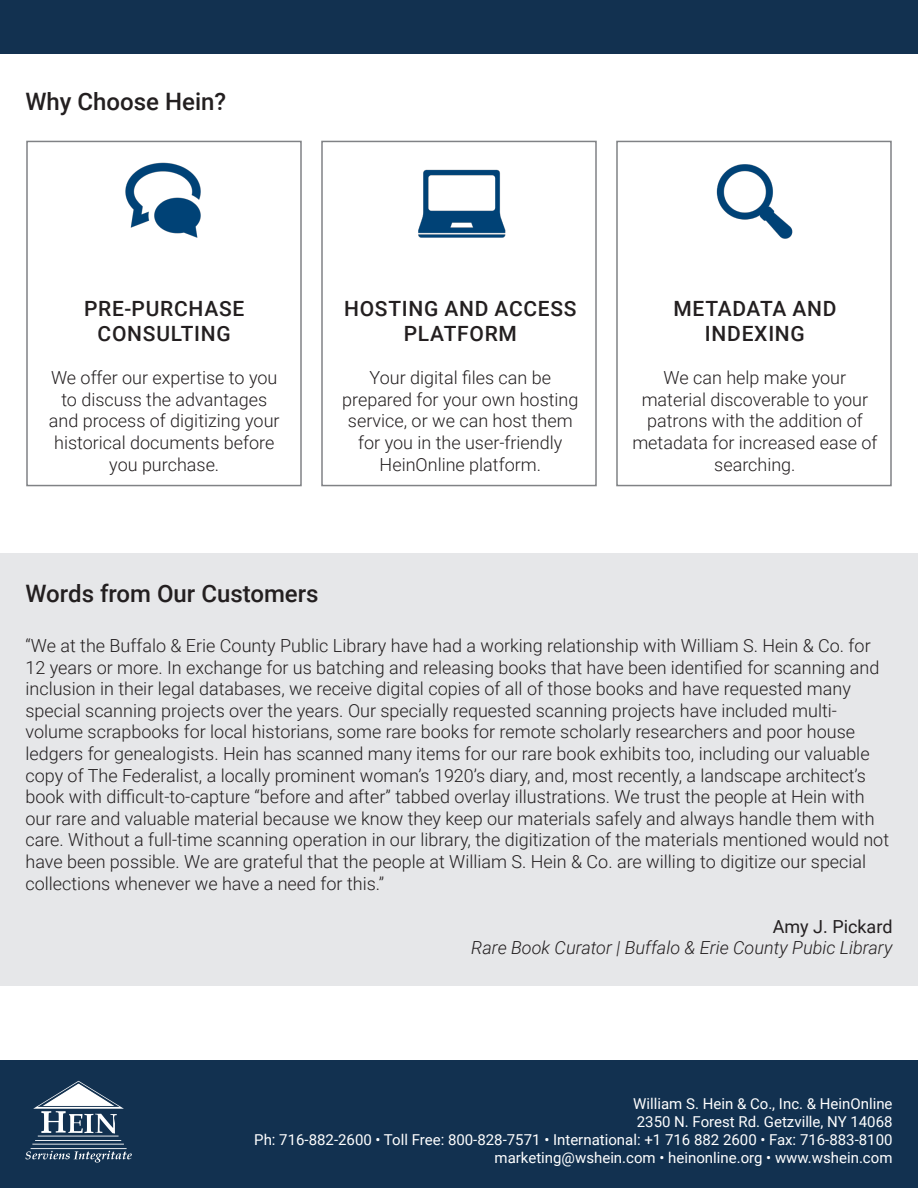
<style>
.page{position:relative;width:918px;height:1188px;background:#fff}
.page>*{position:absolute;margin:0;border:0;box-sizing:border-box;transform-origin:0 0}
.t1{font:500 24px "Roboto";color:#231f20}
.t2{font:500 21px/25.2px "Roboto";letter-spacing:.035em;color:#231f20;text-align:center}
.t3{font:300 18px/21.6px "Roboto";color:#231f20;text-align:center}
.t4{font:italic 300 18px "Roboto";color:#231f20}
.t5{font:18px "Roboto";color:#231f20}
.t6{font:15px/18px "Roboto";color:#fff;text-align:right}
</style>
<div class="page">
<div style="left:26px;top:141px;width:276px;height:345px;border:2px solid #808285"></div>
<div style="left:0;top:553px;width:918px;height:433px;background:#e6e7e9"></div>
<div style="left:321px;top:141px;width:276px;height:345px;border:2px solid #808285"></div>
<div style="left:616px;top:141px;width:276px;height:345px;border:2px solid #808285"></div>
<img style="left:125px;top:162px;width:76px;height:76px">
<img style="left:418px;top:169px;width:88px;height:69px">
<img style="left:716px;top:164px;width:77px;height:75px">
<div style="left:0;top:1061px;width:918px;height:127px;background:#123150"></div>
<svg style="left:26px;top:1081px;width:106px;height:81px"></svg>
<div style="left:0;top:0;width:918px;height:54px;background:#123150"></div>
<h1 class="t1" style="left:26px;top:85px;width:202px">Why Choose Hein?</h1>
<p class="t2" style="left:84px;top:295px;width:162px">PRE-PURCHASE<br>CONSULTING</p>
<p class="t3" style="left:49px;top:366px;width:232px">We offer our expertise to you to discuss the advantages and process of digitizing your historical documents before you purchase.</p>
<p class="t2" style="left:344px;top:295px;width:234px">HOSTING AND ACCESS<br>PLATFORM</p>
<p class="t3" style="left:342px;top:366px;width:238px">Your digital files can be prepared for your own hosting service, or we can host them for you in the user-friendly<br>HeinOnline platform.</p>
<p class="t2" style="left:673px;top:295px;width:164px">METADATA AND<br>INDEXING</p>
<p class="t3" style="left:632px;top:366px;width:247px">We can help make your material discoverable to your patrons with the addition of metadata for increased ease of searching.</p>
<h1 class="t1" style="left:26px;top:576px;width:295px">Words from Our Customers</h1>
<p class="t3" style="left:26px;top:634px;width:865px;text-align:left">“We at the Buffalo &amp; Erie County Public Library have had a working relationship with William S. Hein &amp; Co. for 12 years or more. In exchange for us batching and releasing books that have been identified for scanning and inclusion in their legal databases, we receive digital copies of all of those books and have requested many special scanning projects over the years. Our specially requested scanning projects have included multi&shy;volume scrapbooks for local historians, some rare books for remote scholarly researchers and poor house ledgers for genealogists. Hein has scanned many items for our rare book exhibits too, including our valuable copy of The Federalist, a locally prominent woman’s 1920’s diary, and, most recently, a landscape architect’s book with difficult-to-capture “before and after” tabbed overlay illustrations. We trust the people at Hein with our rare and valuable material because we know they keep our materials safely and always handle them with care. Without a full-time scanning operation in our library, the digitization of the materials mentioned would not have been possible. We are grateful that the people at William S. Hein &amp; Co. are willing to digitize our special collections whenever we have a need for this.”</p>
<p class="t5" style="left:773px;top:914px;width:121px">Amy J. Pickard</p>
<p class="t4" style="left:471px;top:935px;width:423px">Rare Book Curator | Buffalo &amp; Erie County Pubic Library</p>
<p class="t6" style="left:254px;top:1094px;width:640px">William S. Hein &amp; Co., Inc. &amp; HeinOnline<br>2350 N. Forest Rd. Getzville, NY 14068<br>Ph: 716-882-2600 • Toll Free: 800-828-7571 • International: +1 716 882 2600 • Fax: 716-883-8100 marketing@wshein.com • heinonline.org • www.wshein.com</p>
</div>
